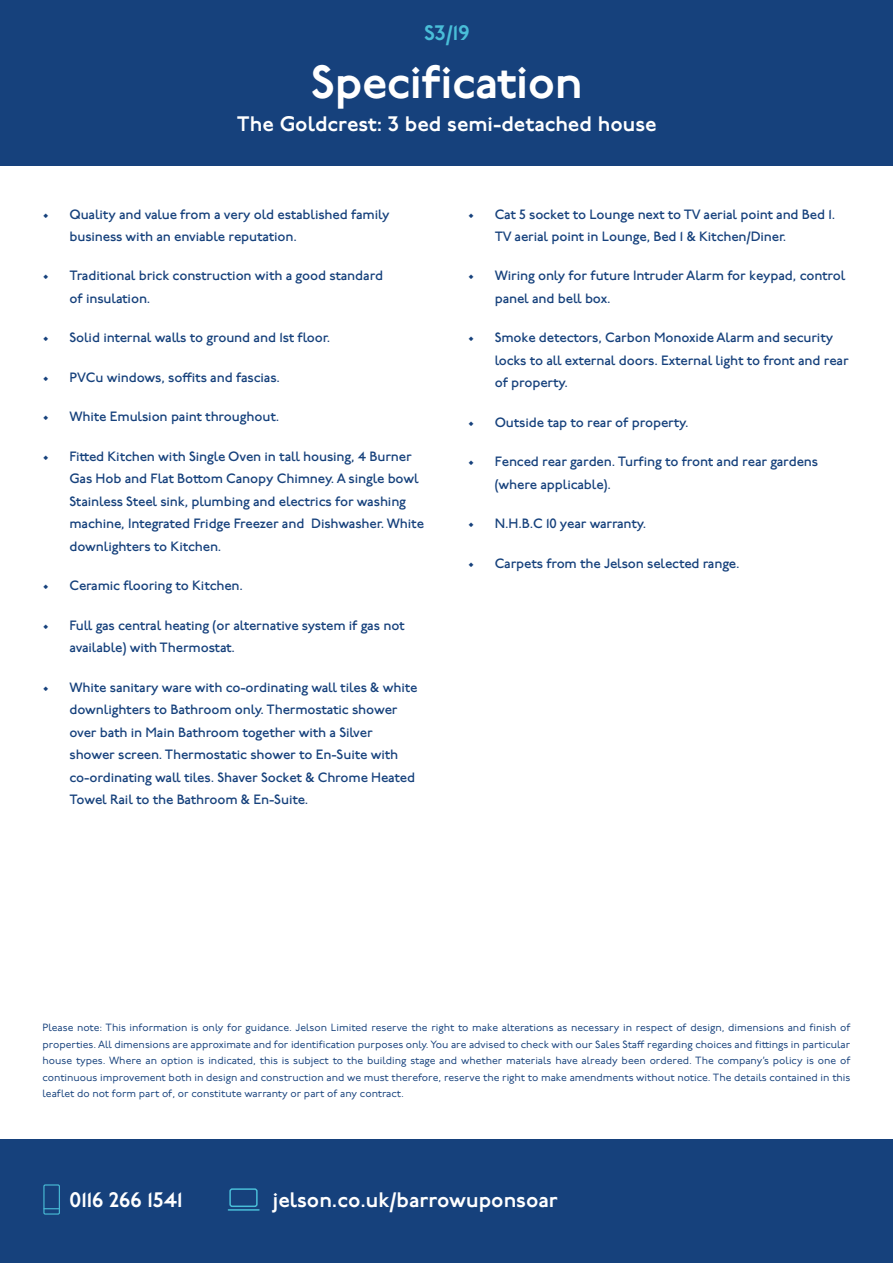
<style>
.page{position:relative;width:893px;height:1263px;background:#fff}
.page>*{position:absolute;margin:0;border:0;box-sizing:border-box;transform-origin:0 0}
.t1{font:600 46.5px "P22 Underground";letter-spacing:-.01em;color:#fff}
.t2{font:600 21px "P22 Underground";color:#fff}
.t3{font:600 21px "P22 Underground";color:#49bed8}
.t4{font:500 13.5px/22.5px "P22 Underground";letter-spacing:-.01em;color:#16417c}
.t5{font:10.5px/16.5px "P22 Underground";color:#16417c;text-align:justify}
</style>
<div class="page">
<div style="left:0;top:0;width:893px;height:165px;background:#16417c"></div>
<div style="left:0;top:1140px;width:893px;height:123px;background:#16417c"></div>
<div style="left:43px;top:1184px;width:17px;height:30px;border:1px solid #49bed8"></div>
<svg style="left:44px;top:1208px;width:16px;height:1px"></svg>
<div style="left:229px;top:1188px;width:29px;height:19px;border:1px solid #49bed8;border-radius:2px"></div>
<hr style="left:228px;top:1209px;width:31px;height:2px;background:#49bed8">
<h2 class="t3" style="left:424px;top:21px;width:47px">S3/19</h2>
<h1 class="t1" style="left:311px;top:56px;width:273px">Specification</h1>
<h2 class="t2" style="left:237px;top:112px;width:421px">The Goldcrest: 3 bed semi-detached house</h2>
<p class="t4" style="left:69px;top:203px;width:321px;text-indent:-27px">• Quality and value from a very old established family business with an enviable reputation.</p>
<p class="t4" style="left:69px;top:265px;width:315px;text-indent:-27px">• Traditional brick construction with a good standard of insulation.</p>
<p class="t4" style="left:43px;top:327px;width:289px">• Solid internal walls to ground and 1st floor.</p>
<p class="t4" style="left:43px;top:367px;width:239px">• PVCu windows, soffits and fascias.</p>
<p class="t4" style="left:43px;top:406px;width:238px">• White Emulsion paint throughout.</p>
<p class="t4" style="left:69px;top:446px;width:356px;text-indent:-27px">• Fitted Kitchen with Single Oven in tall housing, 4 Burner Gas Hob and Flat Bottom Canopy Chimney. A single bowl Stainless Steel sink, plumbing and electrics for washing machine, Integrated Fridge Freezer and Dishwasher. White downlighters to Kitchen.</p>
<p class="t4" style="left:43px;top:575px;width:202px">• Ceramic flooring to Kitchen.</p>
<p class="t4" style="left:69px;top:615px;width:337px;text-indent:-27px">• Full gas central heating (or alternative system if gas not available) with Thermostat.</p>
<p class="t4" style="left:69px;top:677px;width:349px;text-indent:-27px">• White sanitary ware with co-ordinating wall tiles &amp; white downlighters to Bathroom only. Thermostatic shower over bath in Main Bathroom together with a Silver shower screen. Thermostatic shower to En-Suite with co-ordinating wall tiles. Shaver Socket &amp; Chrome Heated Towel Rail to the Bathroom &amp; En-Suite.</p>
<p class="t4" style="left:495px;top:203px;width:342px;text-indent:-27px">• Cat 5 socket to Lounge next to TV aerial point and Bed 1.<br>TV aerial point in Lounge, Bed 1 &amp; Kitchen/Diner.</p>
<p class="t4" style="left:495px;top:265px;width:352px;text-indent:-27px">• Wiring only for future Intruder Alarm for keypad, control panel and bell box.</p>
<p class="t4" style="left:495px;top:327px;width:355px;text-indent:-27px">• Smoke detectors, Carbon Monoxide Alarm and security locks to all external doors. External light to front and rear of property.</p>
<p class="t4" style="left:468px;top:412px;width:222px">• Outside tap to rear of property.</p>
<p class="t4" style="left:495px;top:451px;width:325px;text-indent:-27px">• Fenced rear garden. Turfing to front and rear gardens (where applicable).</p>
<p class="t4" style="left:468px;top:513px;width:180px">• N.H.B.C 10 year warranty.</p>
<p class="t4" style="left:468px;top:553px;width:273px">• Carpets from the Jelson selected range.</p>
<p class="t5" style="left:43px;top:1020px;width:809px">Please note: This information is only for guidance. Jelson Limited reserve the right to make alterations as necessary in respect of design, dimensions and finish of properties. All dimensions are approximate and for identification purposes only. You are advised to check with our Sales Staff regarding choices and fittings in particular house types. Where an option is indicated, this is subject to the building stage and whether materials have already been ordered. The company’s policy is one of continuous improvement both in design and construction and we must therefore, reserve the right to make amendments without notice. The details contained in this leaflet do not form part of, or constitute warranty or part of any contract.</p>
<h2 class="t2" style="left:69px;top:1188px;width:115px">0116 266 1541</h2>
<h2 class="t2" style="left:273px;top:1188px;width:286px">jelson.co.uk/barrowuponsoar</h2>
</div>
